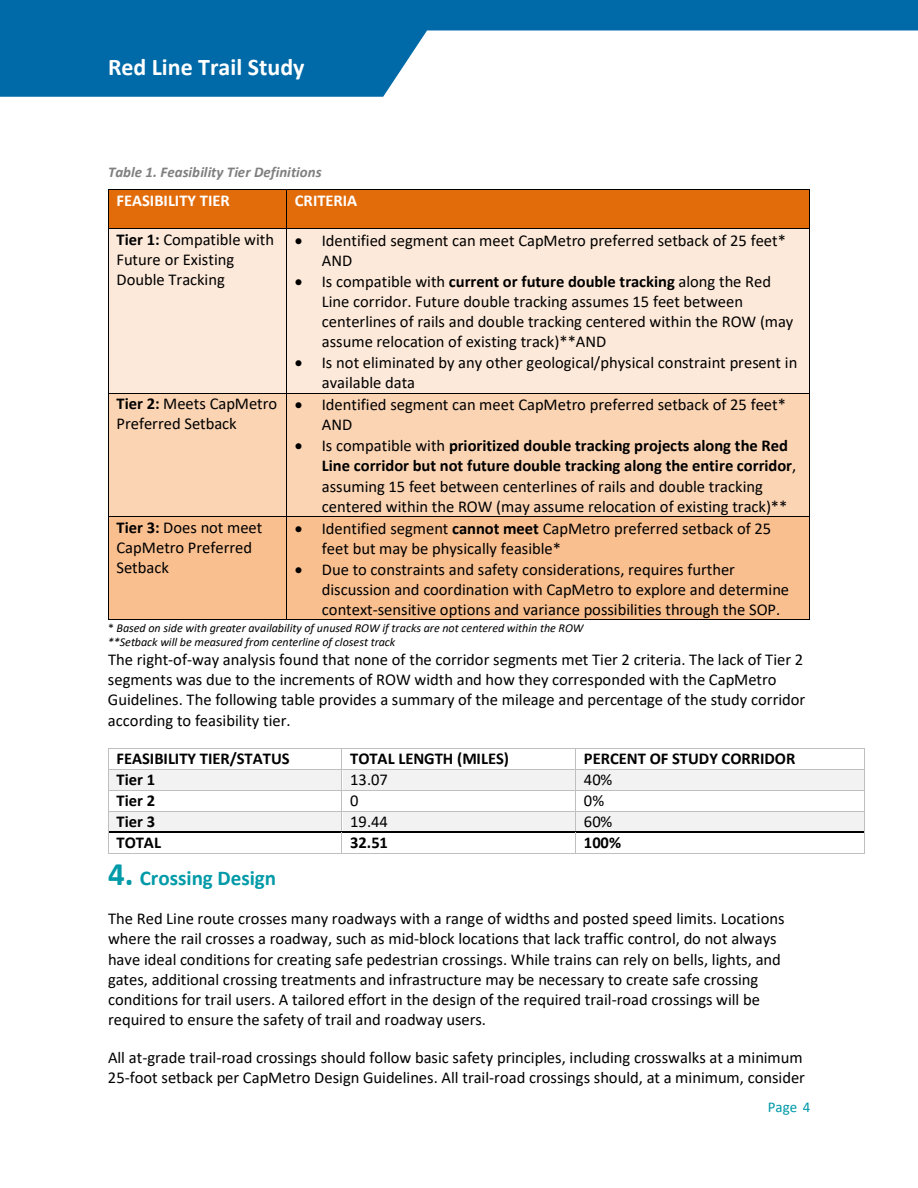
<style>
.page{position:relative;width:918px;height:1188px;background:#fff}
.page>*{position:absolute;margin:0;border:0;box-sizing:border-box;transform-origin:0 0}
.t1{font:700 24px "Calibri";color:#fff}
.t2{font:700 21px "Calibri";color:#009aa8}
.t3{font:16.5px/20.1px "Calibri";color:#000}
.t4{font:700 16.5px "Calibri";color:#000}
.t5{font:700 16.5px "Calibri";color:#fff}
.t6{font:italic 700 15px "Calibri";color:#7f7f7f}
.t7{font:15px "Calibri";color:#009aa8}
.t8{font:italic 12px/14.5px "Calibri";letter-spacing:-.005em;color:#000}
.s1{font-weight:700}
.s2{font-style:normal}
.s3{font-size:33px}
</style>
<div class="page">
<svg style="left:0;top:0;width:918px;height:97px;fill:#0069a7"></svg>
<div style="left:109px;top:190px;width:177px;height:38px;background:#e36c0a"></div>
<div style="left:287px;top:190px;width:522px;height:38px;background:#e36c0a"></div>
<hr style="left:109px;top:190px;width:177px;height:1px;background:#000">
<hr style="left:287px;top:190px;width:522px;height:1px;background:#000">
<hr style="left:108px;top:190px;width:1px;height:38px;background:#000">
<hr style="left:286px;top:190px;width:1px;height:38px;background:#000">
<hr style="left:809px;top:190px;width:1px;height:38px;background:#000">
<div style="left:109px;top:229px;width:177px;height:164px;background:#fde9d9"></div>
<div style="left:287px;top:229px;width:522px;height:164px;background:#fde9d9"></div>
<hr style="left:109px;top:228px;width:177px;height:1px;background:#000">
<hr style="left:287px;top:228px;width:522px;height:1px;background:#000">
<hr style="left:108px;top:229px;width:1px;height:164px;background:#000">
<hr style="left:286px;top:229px;width:1px;height:164px;background:#000">
<hr style="left:809px;top:229px;width:1px;height:164px;background:#000">
<div style="left:109px;top:394px;width:177px;height:122px;background:#fbd4b4"></div>
<div style="left:287px;top:394px;width:522px;height:122px;background:#fbd4b4"></div>
<hr style="left:109px;top:393px;width:177px;height:1px;background:#000">
<hr style="left:287px;top:393px;width:522px;height:1px;background:#000">
<hr style="left:108px;top:394px;width:1px;height:122px;background:#000">
<hr style="left:286px;top:394px;width:1px;height:122px;background:#000">
<hr style="left:809px;top:394px;width:1px;height:122px;background:#000">
<div style="left:109px;top:517px;width:177px;height:103px;background:#fabf8f"></div>
<div style="left:287px;top:517px;width:522px;height:103px;background:#fabf8f"></div>
<hr style="left:109px;top:516px;width:177px;height:1px;background:#000">
<hr style="left:287px;top:516px;width:522px;height:1px;background:#000">
<hr style="left:108px;top:517px;width:1px;height:103px;background:#000">
<hr style="left:109px;top:620px;width:177px;height:1px;background:#000">
<hr style="left:286px;top:517px;width:1px;height:103px;background:#000">
<hr style="left:287px;top:620px;width:522px;height:1px;background:#000">
<hr style="left:809px;top:517px;width:1px;height:103px;background:#000">
<hr style="left:109px;top:748px;width:233px;height:1px;background:#bfbfbf">
<hr style="left:342px;top:748px;width:233px;height:1px;background:#bfbfbf">
<hr style="left:576px;top:748px;width:288px;height:1px;background:#bfbfbf">
<div style="left:109px;top:770px;width:233px;height:20px;background:#f2f2f2"></div>
<div style="left:343px;top:770px;width:232px;height:20px;background:#f2f2f2"></div>
<div style="left:576px;top:770px;width:288px;height:20px;background:#f2f2f2"></div>
<hr style="left:109px;top:769px;width:233px;height:1px;background:#bfbfbf">
<hr style="left:342px;top:769px;width:233px;height:1px;background:#bfbfbf">
<hr style="left:576px;top:769px;width:288px;height:1px;background:#bfbfbf">
<hr style="left:109px;top:790px;width:233px;height:1px;background:#bfbfbf">
<hr style="left:342px;top:790px;width:233px;height:1px;background:#bfbfbf">
<hr style="left:576px;top:790px;width:288px;height:1px;background:#bfbfbf">
<div style="left:109px;top:811px;width:233px;height:21px;background:#f2f2f2"></div>
<div style="left:343px;top:811px;width:232px;height:21px;background:#f2f2f2"></div>
<div style="left:576px;top:811px;width:288px;height:21px;background:#f2f2f2"></div>
<hr style="left:109px;top:811px;width:233px;height:1px;background:#bfbfbf">
<hr style="left:342px;top:811px;width:233px;height:1px;background:#bfbfbf">
<hr style="left:576px;top:811px;width:288px;height:1px;background:#bfbfbf">
<hr style="left:109px;top:832px;width:233px;height:1px;background:#000">
<hr style="left:343px;top:832px;width:232px;height:1px;background:#000">
<hr style="left:577px;top:832px;width:287px;height:1px;background:#000">
<svg style="left:108px;top:748px;width:1px;height:106px"></svg>
<hr style="left:109px;top:853px;width:233px;height:1px;background:#bfbfbf">
<hr style="left:342px;top:853px;width:233px;height:1px;background:#bfbfbf">
<svg style="left:575px;top:748px;width:2px;height:106px"></svg>
<hr style="left:576px;top:853px;width:288px;height:1px;background:#bfbfbf">
<svg style="left:864px;top:748px;width:1px;height:106px"></svg>
<h1 class="t1" style="left:108px;top:50px;width:198px">Red Line Trail Study</h1>
<p class="t6" style="left:108px;top:161px;width:215px">Table 1. Feasibility Tier Definitions</p>
<p class="t5" style="left:116px;top:189px;width:115px">FEASIBILITY TIER</p>
<p class="t5" style="left:295px;top:189px;width:64px">CRITERIA</p>
<p class="t3" style="left:116px;top:229px;width:159px"><span class="s1">Tier 1:</span> Compatible with<br>Future or Existing<br>Double Tracking</p>
<p class="t3" style="left:322px;top:230px;width:466px;text-indent:-27px">• Identified segment can meet CapMetro preferred setback of 25 feet*<br>AND</p>
<p class="t3" style="left:322px;top:271px;width:473px;text-indent:-27px">• Is compatible with <span class="s1">current or future double tracking</span> along the Red Line corridor. Future double tracking assumes 15 feet between centerlines of rails and double tracking centered within the ROW (may assume relocation of existing track)**AND</p>
<p class="t3" style="left:322px;top:352px;width:477px;text-indent:-27px">• Is not eliminated by any other geological/physical constraint present in available data</p>
<p class="t3" style="left:116px;top:393px;width:162px"><span class="s1">Tier 2:</span> Meets CapMetro<br>Preferred Setback</p>
<p class="t3" style="left:322px;top:394px;width:466px;text-indent:-27px">• Identified segment can meet CapMetro preferred setback of 25 feet*<br>AND</p>
<p class="t3" style="left:322px;top:435px;width:476px;text-indent:-27px">• Is compatible with <span class="s1">prioritized double tracking projects along the Red Line corridor but not future double tracking along the entire corridor</span>, assuming 15 feet between centerlines of rails and double tracking centered within the ROW (may assume relocation of existing track)**</p>
<p class="t3" style="left:116px;top:517px;width:147px"><span class="s1">Tier 3:</span> Does not meet<br>CapMetro Preferred<br>Setback</p>
<p class="t3" style="left:322px;top:518px;width:451px;text-indent:-27px">• Identified segment <span class="s1">cannot meet</span> CapMetro preferred setback of 25 feet but may be physically feasible*</p>
<p class="t3" style="left:322px;top:559px;width:469px;text-indent:-27px">• Due to constraints and safety considerations, requires further discussion and coordination with CapMetro to explore and determine context-sensitive options and variance possibilities through the SOP.</p>
<p class="t8" style="left:108px;top:620px;width:477px"><span class="s2">*</span> Based on side with greater availability of unused ROW if tracks are not centered within the ROW **Setback will be measured from centerline of closest track</p>
<p class="t3" style="left:108px;top:649px;width:699px">The right-of-way analysis found that none of the corridor segments met Tier 2 criteria. The lack of Tier 2 segments was due to the increments of ROW width and how they corresponded with the CapMetro Guidelines. The following table provides a summary of the mileage and percentage of the study corridor according to feasibility tier.</p>
<p class="t4" style="left:116px;top:747px;width:175px">FEASIBILITY TIER/STATUS</p>
<p class="t4" style="left:350px;top:747px;width:161px">TOTAL LENGTH (MILES)</p>
<p class="t4" style="left:584px;top:747px;width:213px">PERCENT OF STUDY CORRIDOR</p>
<p class="t4" style="left:116px;top:768px;width:40px">Tier 1</p>
<p class="t3" style="left:350px;top:769px;width:39px">13.07</p>
<p class="t3" style="left:584px;top:769px;width:30px">40%</p>
<p class="t4" style="left:116px;top:789px;width:40px">Tier 2</p>
<p class="t3" style="left:350px;top:790px;width:10px">0</p>
<p class="t3" style="left:584px;top:790px;width:22px">0%</p>
<p class="t4" style="left:116px;top:810px;width:40px">Tier 3</p>
<p class="t3" style="left:350px;top:811px;width:39px">19.44</p>
<p class="t3" style="left:584px;top:811px;width:30px">60%</p>
<p class="t4" style="left:116px;top:831px;width:46px">TOTAL</p>
<p class="t4" style="left:350px;top:831px;width:39px">32.51</p>
<p class="t4" style="left:584px;top:831px;width:39px">100%</p>
<p class="t2" style="left:108px;top:863px;width:170px"><span class="s3">4.</span> Crossing Design</p>
<p class="t3" style="left:108px;top:908px;width:678px">The Red Line route crosses many roadways with a range of widths and posted speed limits. Locations where the rail crosses a roadway, such as mid-block locations that lack traffic control, do not always have ideal conditions for creating safe pedestrian crossings. While trains can rely on bells, lights, and gates, additional crossing treatments and infrastructure may be necessary to create safe crossing conditions for trail users. A tailored effort in the design of the required trail-road crossings will be required to ensure the safety of trail and roadway users.</p>
<p class="t3" style="left:108px;top:1047px;width:699px">All at-grade trail-road crossings should follow basic safety principles, including crosswalks at a minimum<br>25-foot setback per CapMetro Design Guidelines. All trail-road crossings should, at a minimum, consider</p>
<p class="t7" style="left:768px;top:1097px;width:44px">Page 4</p>
</div>
